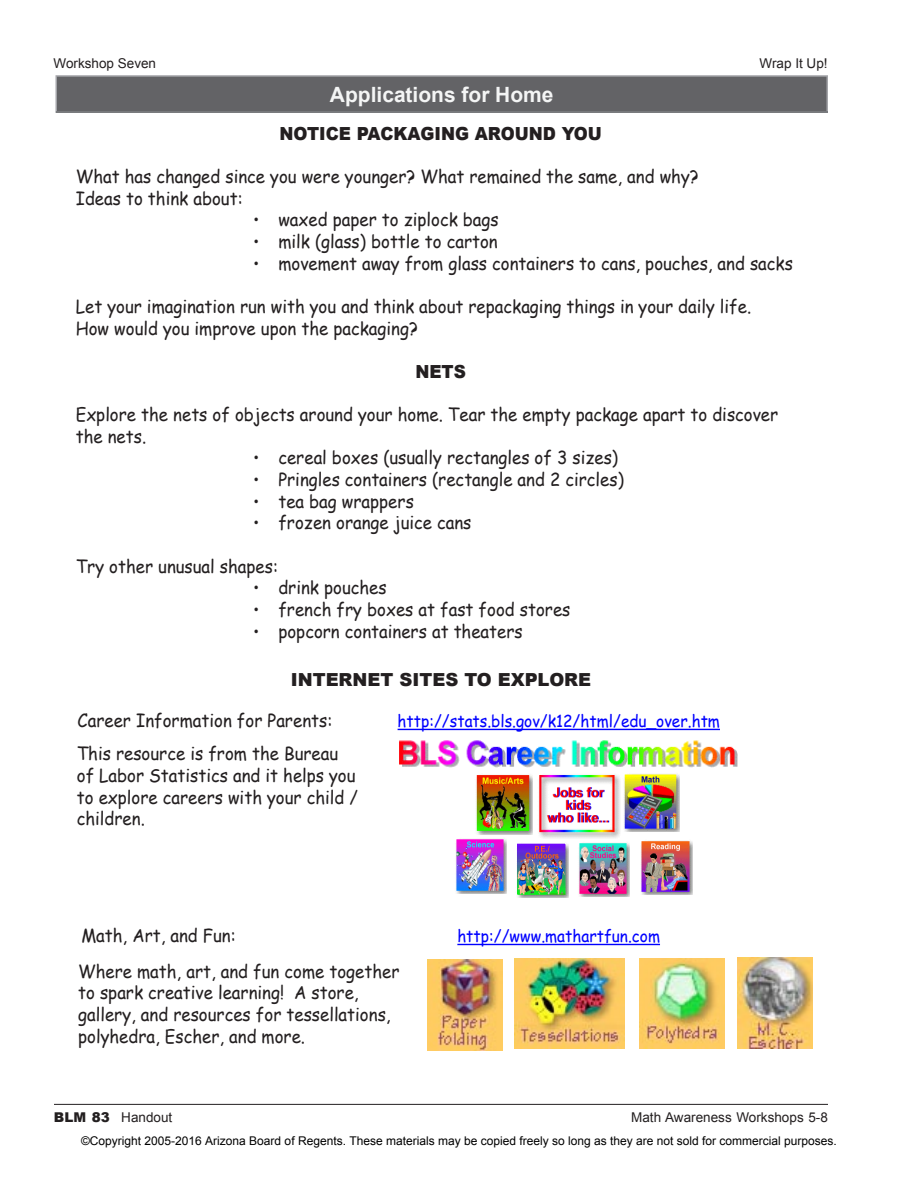
<style>
.page{position:relative;width:918px;height:1188px;background:#fff}
.page>*{position:absolute;margin:0;border:0;box-sizing:border-box;transform-origin:0 0}
.t1{font:700 21px "Arial";color:#f4f5f5}
.t2{font:18px/21.6px "Comic Sans MS";color:#231f20;scale:.94 1}
.t3{font:900 18px "Arial";color:#231f20;scale:.94 1}
.t4{font:900 18px "Arial";color:#231f20}
.t5{font:16.5px "Comic Sans MS";color:#00f;scale:.94 1}
.t6{font:13.5px "Arial";color:#231f20}
.t7{font:12px "Arial";color:#000}
.s1{font-weight:900}
</style>
<div class="page">
<hr style="left:54px;top:1104px;width:774px;height:1px;background:#231f20">
<div style="left:56px;top:76px;width:771px;height:36px;background:#636366"></div>
<hr style="left:55px;top:75px;width:773px;height:2px;background:#a5a6aa">
<hr style="left:55px;top:77px;width:2px;height:34px;background:#a5a6aa">
<hr style="left:826px;top:77px;width:2px;height:34px;background:#a5a6aa">
<hr style="left:55px;top:111px;width:773px;height:2px;background:#808285">
<hr style="left:398px;top:729px;width:322px;height:1px;background:#00f">
<img style="left:399px;top:740px;width:339px;height:28px">
<img style="left:539px;top:775px;width:81px;height:63px">
<img style="left:476px;top:774px;width:56px;height:61px">
<img style="left:624px;top:774px;width:55px;height:58px">
<img style="left:456px;top:839px;width:51px;height:54px">
<img style="left:517px;top:843px;width:52px;height:55px">
<img style="left:579px;top:843px;width:51px;height:54px">
<img style="left:641px;top:841px;width:52px;height:54px">
<hr style="left:457px;top:944px;width:203px;height:1px;background:#00f">
<img style="left:428px;top:960px;width:74px;height:90px">
<img style="left:515px;top:958px;width:110px;height:90px">
<img style="left:640px;top:958px;width:84px;height:90px">
<img style="left:738px;top:958px;width:74px;height:90px">
<p class="t6" style="left:54px;top:55px;width:104px">Workshop Seven</p>
<p class="t6" style="left:760px;top:55px;width:70px">Wrap It Up!</p>
<p class="t1" style="left:330px;top:82px;width:225px">Applications for Home</p>
<p class="t3" style="left:279px;top:123px;width:345px">NOTICE PACKAGING AROUND YOU</p>
<p class="t2" style="left:76px;top:165px;width:664px">What has changed since you were younger? What remained the same, and why?</p>
<p class="t2" style="left:76px;top:187px;width:179px">Ideas to think about:</p>
<p class="t2" style="left:253px;top:208px;width:263px">• waxed paper to ziplock bags</p>
<p class="t2" style="left:253px;top:230px;width:262px">• milk (glass) bottle to carton</p>
<p class="t2" style="left:253px;top:252px;width:576px">• movement away from glass containers to cans, pouches, and sacks</p>
<p class="t2" style="left:76px;top:295px;width:720px">Let your imagination run with you and think about repackaging things in your daily life.</p>
<p class="t2" style="left:76px;top:317px;width:365px">How would you improve upon the packaging?</p>
<p class="t3" style="left:415px;top:361px;width:55px">NETS</p>
<p class="t2" style="left:76px;top:403px;width:749px">Explore the nets of objects around your home. Tear the empty package apart to discover the nets.</p>
<p class="t2" style="left:253px;top:446px;width:390px">• cereal boxes (usually rectangles of 3 sizes)</p>
<p class="t2" style="left:253px;top:468px;width:396px">• Pringles containers (rectangle and 2 circles)</p>
<p class="t2" style="left:253px;top:490px;width:173px">• tea bag wrappers</p>
<p class="t2" style="left:253px;top:511px;width:234px">• frozen orange juice cans</p>
<p class="t2" style="left:76px;top:555px;width:217px">Try other unusual shapes:</p>
<p class="t2" style="left:253px;top:576px;width:144px">• drink pouches</p>
<p class="t2" style="left:253px;top:598px;width:339px">• french fry boxes at fast food stores</p>
<p class="t2" style="left:253px;top:620px;width:288px">• popcorn containers at theaters</p>
<p class="t4" style="left:291px;top:670px;width:302px">INTERNET SITES TO EXPLORE</p>
<p class="t2" style="left:78px;top:709px;width:273px">Career Information for Parents:</p>
<p class="t5" style="left:398px;top:709px;width:344px">http://stats.bls.gov/k12/html/edu_over.htm</p>
<p class="t2" style="left:77px;top:742px;width:301px">This resource is from the Bureau of Labor Statistics and it helps you to explore careers with your child / children.</p>
<p class="t2" style="left:81px;top:924px;width:166px">Math, Art, and Fun:</p>
<p class="t5" style="left:457px;top:924px;width:217px">http://www.mathartfun.com</p>
<p class="t2" style="left:78px;top:960px;width:343px">Where math, art, and fun come together to spark creative learning! A store,</p>
<p class="t2" style="left:78px;top:1003px;width:334px">gallery, and resources for tessellations, polyhedra, Escher, and more.</p>
<p class="t6" style="left:54px;top:1110px;width:120px"><span class="s1">BLM 83</span> Handout</p>
<p class="t6" style="left:631px;top:1110px;width:198px">Math Awareness Workshops 5-8</p>
<p class="t7" style="left:81px;top:1133px;width:757px">©Copyright 2005-2016 Arizona Board of Regents. These materials may be copied freely so long as they are not sold for commercial purposes.</p>
</div>
